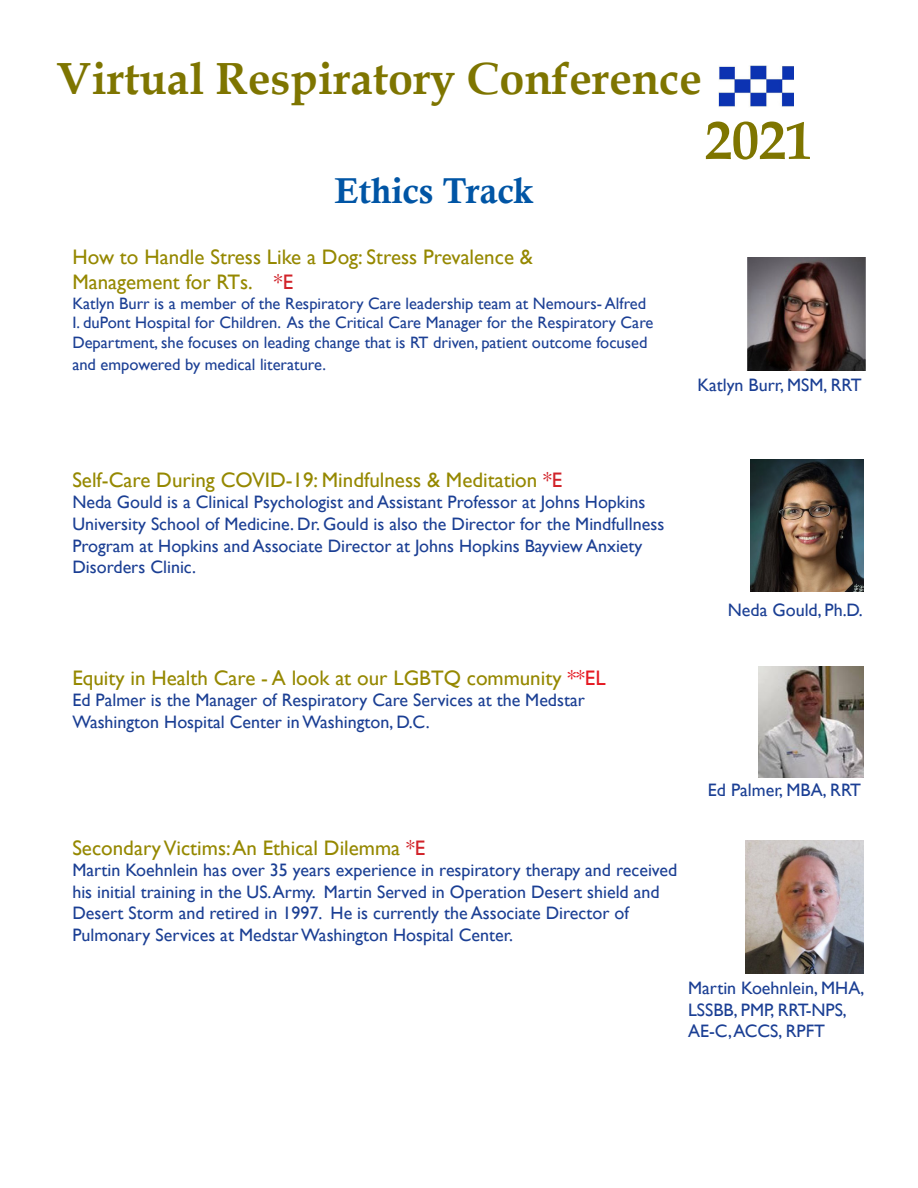
<style>
.page{position:relative;width:918px;height:1188px;background:#fff}
.page>*{position:absolute;margin:0;border:0;box-sizing:border-box;transform-origin:0 0}
.t1{font:700 54px "Book Antiqua";color:#7e7500}
.t2{font:700 45px "Book Antiqua";color:#7e7500}
.t3{font:36px "Calis MT Bol";color:#0155a5}
.t4{font:21px "Gill Sans";color:#958800}
.t5{font:18px/21.6px "Gill Sans";color:#1b3f94}
.t6{font:16.5px "Gill Sans";color:#1b3f94}
.s1{color:#d1232a}
.s2{color:#e51a23}
</style>
<div class="page">
<img style="left:748px;top:258px;width:117px;height:112px">
<img style="left:751px;top:460px;width:113px;height:132px">
<img style="left:759px;top:667px;width:105px;height:110px">
<img style="left:718px;top:66px;width:76px;height:41px">
<img style="left:745px;top:840px;width:119px;height:133px">
<p class="t2" style="left:57px;top:48px;width:646px">Virtual Respiratory Conference</p>
<p class="t3" style="left:335px;top:170px;width:200px">Ethics Track</p>
<p class="t4" style="left:72px;top:244px;width:462px">How to Handle Stress Like a Dog: Stress Prevalence &amp;</p>
<p class="t4" style="left:72px;top:269px;width:222px">Management for RTs. <span class="s1">*E</span></p>
<p class="t6" style="left:72px;top:293px;width:575px">Katlyn Burr is a member of the Respiratory Care leadership team at Nemours- Alfred</p>
<p class="t6" style="left:72px;top:313px;width:583px">I. duPont Hospital for Children. As the Critical Care Manager for the Respiratory Care</p>
<p class="t6" style="left:72px;top:333px;width:577px">Department, she focuses on leading change that is RT driven, patient outcome focused</p>
<p class="t6" style="left:72px;top:355px;width:255px">and empowered by medical literature.</p>
<p class="t1" style="left:705px;top:104px;width:109px">2021</p>
<p class="t5" style="left:697px;top:375px;width:166px">Katlyn Burr, MSM, RRT</p>
<p class="t4" style="left:72px;top:467px;width:492px">Self-Care During COVID-19: Mindfulness &amp; Meditation <span class="s1">*E</span></p>
<p class="t5" style="left:72px;top:492px;width:575px">Neda Gould is a Clinical Psychologist and Assistant Professor at Johns Hopkins</p>
<p class="t5" style="left:72px;top:513px;width:594px">University School of Medicine. Dr. Gould is also the Director for the Mindfullness</p>
<p class="t5" style="left:72px;top:535px;width:572px">Program at Hopkins and Associate Director at Johns Hopkins Bayview Anxiety<br>Disorders Clinic.</p>
<p class="t4" style="left:72px;top:665px;width:535px">Equity in Health Care - A look at our LGBTQ community <span class="s2">**EL</span></p>
<p class="t5" style="left:72px;top:690px;width:514px">Ed Palmer is the Manager of Respiratory Care Services at the Medstar</p>
<p class="t5" style="left:72px;top:711px;width:359px">Washington Hospital Center in Washington, D.C.</p>
<p class="t5" style="left:728px;top:600px;width:136px">Neda Gould, Ph.D.</p>
<p class="t5" style="left:708px;top:780px;width:155px">Ed Palmer, MBA, RRT</p>
<p class="t4" style="left:72px;top:835px;width:355px">Secondary Victims: An Ethical Dilemma <span class="s1">*E</span></p>
<p class="t5" style="left:72px;top:860px;width:606px">Martin Koehnlein has over 35 years experience in respiratory therapy and received</p>
<p class="t5" style="left:72px;top:881px;width:589px">his initial training in the US. Army. Martin Served in Operation Desert shield and</p>
<p class="t5" style="left:72px;top:903px;width:558px">Desert Storm and retired in 1997. He is currently the Associate Director of</p>
<p class="t5" style="left:72px;top:925px;width:442px">Pulmonary Services at Medstar Washington Hospital Center.</p>
<p class="t5" style="left:688px;top:978px;width:178px">Martin Koehnlein, MHA,<br>LSSBB, PMP, RRT-NPS,<br>AE-C, ACCS, RPFT</p>
</div>
